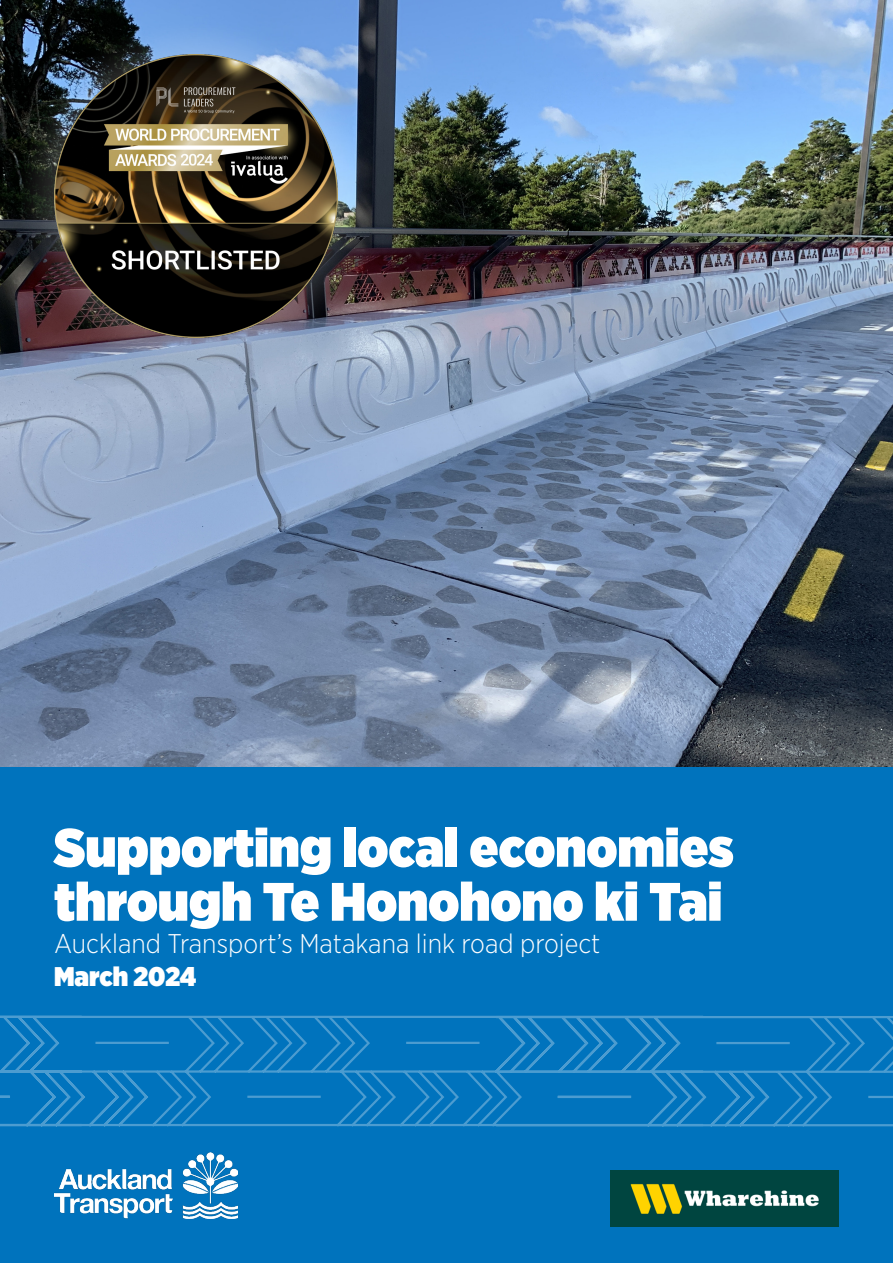
<style>
.page{position:relative;width:893px;height:1263px;background:#fff}
.page>*{position:absolute;margin:0;border:0;box-sizing:border-box;transform-origin:0 0}
.t1{font:900 54px/54px "Gotham Narrow";color:#fff}
.t2{font:300 27px "Gotham Narrow";color:#fff}
.t3{font:900 27px "Gotham Narrow";color:#fff}
</style>
<div class="page">
<div style="left:0;top:766px;width:893px;height:497px;background:#0073bd"></div>
<img style="left:0;top:0;width:893px;height:766px">
<div style="left:17px;top:20px;width:357px;height:354px;background:#fff;opacity:.98"></div>
<img style="left:54px;top:54px;width:283px;height:283px">
<svg style="left:0;top:1014px;width:494px;height:114px;background:#0b79bf"></svg>
<svg style="left:494px;top:1014px;width:399px;height:114px;background:#0c79c0"></svg>
<img style="left:54px;top:1152px;width:183px;height:66px">
<img style="left:610px;top:1170px;width:229px;height:57px">
<p class="t1" style="left:54px;top:820px;width:681px">Supporting local economies through Te Honohono ki Tai</p>
<p class="t2" style="left:54px;top:927px;width:548px">Auckland Transport’s Matakana link road project</p>
<p class="t3" style="left:54px;top:958px;width:144px">March 2024</p>
</div>
